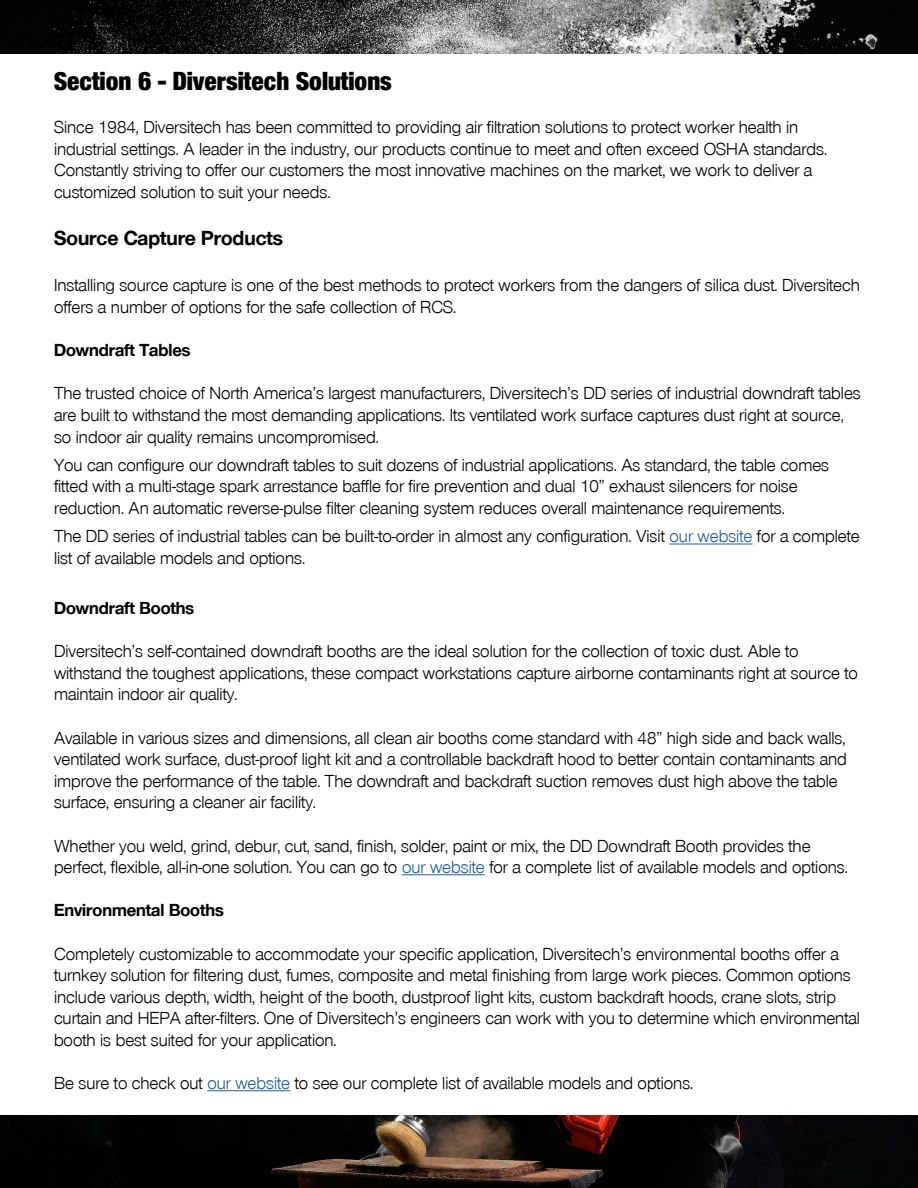
<style>
.page{position:relative;width:918px;height:1188px;background:#fff}
.page>*{position:absolute;margin:0;border:0;box-sizing:border-box;transform-origin:0 0}
.t1{font:27px "Nimbus San Nov D Blac Cond";color:#000}
.t2{font:700 21px "Nimbus San Nov D";color:#000}
.t3{font:18px/21.6px "Nimbus San Nov D";color:#000}
.t4{font:700 18px "Nimbus San Nov D";color:#000}
.s1{color:#215e9e}
</style>
<div class="page">
<img style="left:0;top:1116px;width:918px;height:72px">
<img style="left:0;top:0;width:918px;height:54px">
<hr style="left:670px;top:544px;width:82px;height:1px;background:#215e9e">
<hr style="left:402px;top:874px;width:83px;height:1px;background:#215e9e">
<hr style="left:207px;top:1090px;width:83px;height:1px;background:#215e9e">
<h1 class="t1" style="left:54px;top:64px;width:339px">Section 6 - Diversitech Solutions</h1>
<p class="t3" style="left:54px;top:116px;width:775px">Since 1984, Diversitech has been committed to providing air filtration solutions to protect worker health in industrial settings. A leader in the industry, our products continue to meet and often exceed OSHA standards.<br>Constantly striving to offer our customers the most innovative machines on the market, we work to deliver a customized solution to suit your needs.</p>
<p class="t2" style="left:54px;top:225px;width:231px">Source Capture Products</p>
<p class="t3" style="left:54px;top:275px;width:807px">Installing source capture is one of the best methods to protect workers from the dangers of silica dust. Diversitech offers a number of options for the safe collection of RCS.</p>
<p class="t4" style="left:54px;top:339px;width:138px">Downdraft Tables</p>
<p class="t3" style="left:54px;top:383px;width:808px">The trusted choice of North America’s largest manufacturers, Diversitech’s DD series of industrial downdraft tables are built to withstand the most demanding applications. Its ventilated work surface captures dust right at source, so indoor air quality remains uncompromised.</p>
<p class="t3" style="left:54px;top:454px;width:777px">You can configure our downdraft tables to suit dozens of industrial applications. As standard, the table comes fitted with a multi-stage spark arrestance baffle for fire prevention and dual 10” exhaust silencers for noise reduction. An automatic reverse-pulse filter cleaning system reduces overall maintenance requirements.</p>
<p class="t3" style="left:54px;top:526px;width:807px">The DD series of industrial tables can be built-to-order in almost any configuration. Visit <span class="s1">our website</span> for a complete list of available models and options.</p>
<p class="t4" style="left:54px;top:597px;width:142px">Downdraft Booths</p>
<p class="t3" style="left:54px;top:641px;width:805px">Diversitech’s self-contained downdraft booths are the ideal solution for the collection of toxic dust. Able to withstand the toughest applications, these compact workstations capture airborne contaminants right at source to maintain indoor air quality.</p>
<p class="t3" style="left:54px;top:727px;width:794px">Available in various sizes and dimensions, all clean air booths come standard with 48” high side and back walls, ventilated work surface, dust-proof light kit and a controllable backdraft hood to better contain contaminants and improve the performance of the table. The downdraft and backdraft suction removes dust high above the table surface, ensuring a cleaner air facility.</p>
<p class="t3" style="left:54px;top:835px;width:795px">Whether you weld, grind, debur, cut, sand, finish, solder, paint or mix, the DD Downdraft Booth provides the perfect, flexible, all-in-one solution. You can go to <span class="s1">our website</span> for a complete list of available models and options.</p>
<p class="t4" style="left:54px;top:900px;width:172px">Environmental Booths</p>
<p class="t3" style="left:54px;top:943px;width:808px">Completely customizable to accommodate your specific application, Diversitech’s environmental booths offer a turnkey solution for filtering dust, fumes, composite and metal finishing from large work pieces. Common options include various depth, width, height of the booth, dustproof light kits, custom backdraft hoods, crane slots, strip curtain and HEPA after-filters. One of Diversitech’s engineers can work with you to determine which environmental booth is best suited for your application.</p>
<p class="t3" style="left:54px;top:1073px;width:641px">Be sure to check out <span class="s1">our website</span> to see our complete list of available models and options.</p>
</div>
